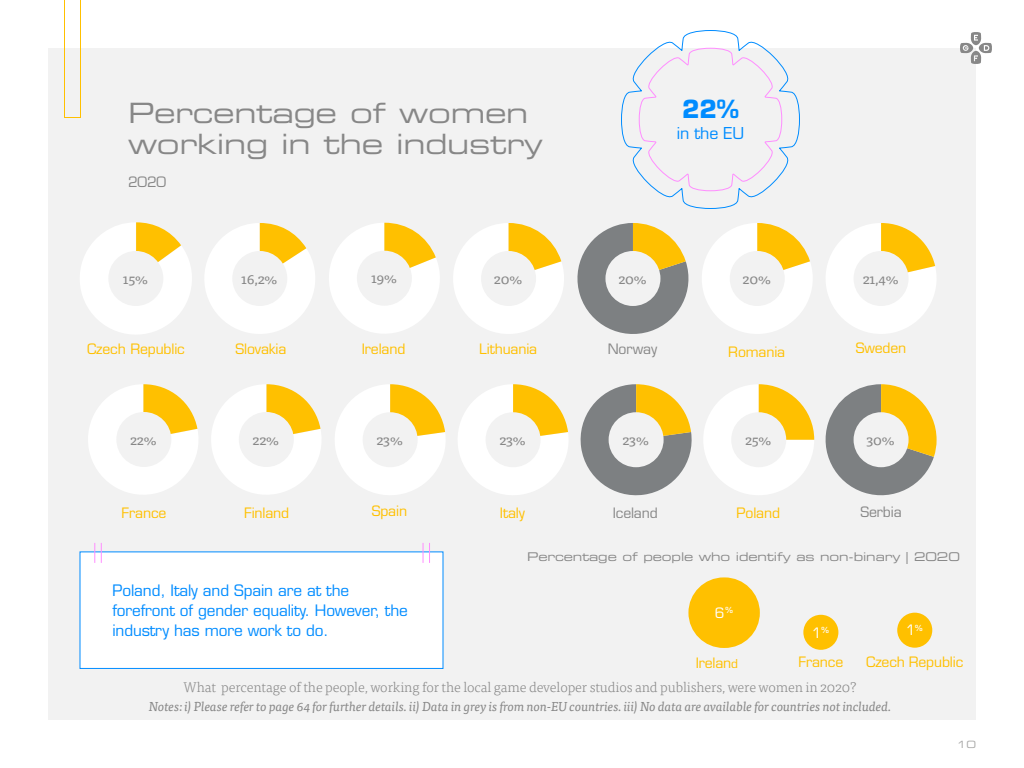
<style>
.page{position:relative;width:1024px;height:768px;background:#fff}
.page>*{position:absolute;margin:0;border:0;box-sizing:border-box;transform-origin:0 0}
.t1{font:28px/31.1px "Eurostile LT Std Ex 2";letter-spacing:-.01em;color:#878787}
.body_groter{font:700 24.4px "Eurostile LT Std";color:#008cff}
.body_groter-2{font:16px "Eurostile LT Std";letter-spacing:-.01em;color:#008cff}
.body_groter-3{font:15.4px/20px "Eurostile LT Std";letter-spacing:-.01em;color:#008cff}
.body_groter-4{font:14px "Eurostile LT Std";letter-spacing:-.01em;color:#ffc000}
.body_groter-5{font:300 14px "Tisa Pro";letter-spacing:-.01em;color:#878787}
.body_groter-6{font:14px "Tisa Pro";letter-spacing:-.01em;color:#878787}
.body_groter-7{font:14px "Eurostile LT Std";letter-spacing:-.01em;color:#878787}
.t2{font:14px "Eurostile LT Std";color:#fff}
.body_groter-8{font:italic 13px "Tisa Pro";letter-spacing:-.01em;color:#878787}
.t3{font:12px "Eurostile LT Std Ex 2";letter-spacing:-.01em;color:#878787}
.t4{font:10px "Eurostile LT Std Ex 2";color:#a8a8a7}
.s1{font-size:12px}
</style>
<div class="page">
<div style="left:48px;top:48px;width:928px;height:672px;background:#f2f2f2"></div>
<svg style="left:64px;top:0;width:17px;height:118px"></svg>
<svg style="left:960px;top:32px;width:32px;height:32px"></svg>
<div style="left:80px;top:552px;width:363px;height:116px;background:#fff"></div>
<div style="left:80px;top:551px;width:364px;height:118px;border:1px solid #008cff"></div>
<svg style="left:80px;top:222px;width:856px;height:112px"></svg>
<div style="left:854px;top:251px;width:55px;height:55px;background:#f2f2f2;border-radius:50%"></div>
<svg style="left:704px;top:384px;width:233px;height:112px"></svg>
<div style="left:854px;top:412px;width:55px;height:55px;background:#f2f2f2;border-radius:50%"></div>
<svg style="left:88px;top:384px;width:604px;height:112px"></svg>
<div style="left:363px;top:412px;width:55px;height:55px;background:#f2f2f2;border-radius:50%"></div>
<svg style="left:621px;top:30px;width:179px;height:179px"></svg>
<svg style="left:94px;top:543px;width:1px;height:20px"></svg>
<svg style="left:101px;top:543px;width:1px;height:20px"></svg>
<svg style="left:423px;top:543px;width:7px;height:20px"></svg>
<div style="left:688px;top:577px;width:72px;height:71px;background:#ffc000;border-radius:35px"></div>
<div style="left:803px;top:615px;width:35px;height:35px;background:#ffc000;border-radius:50%"></div>
<div style="left:897px;top:613px;width:35px;height:35px;background:#ffc000;border-radius:50%"></div>
<h1 class="t1" style="left:128px;top:97px;width:416px">Percentage of women working in the industry</h1>
<h1 class="body_groter-7" style="left:128px;top:174px;width:40px">2020</h1>
<p class="body_groter" style="left:682px;top:94px;width:58px">22%</p>
<p class="body_groter-2" style="left:677px;top:124px;width:69px">in the EU</p>
<p class="body_groter-6" style="left:123px;top:268px;width:27px">15%</p>
<p class="body_groter-6" style="left:241px;top:268px;width:38px">16,2%</p>
<p class="body_groter-6" style="left:371px;top:268px;width:27px">19%</p>
<p class="body_groter-6" style="left:494px;top:268px;width:30px">20%</p>
<p class="body_groter-6" style="left:618px;top:268px;width:30px">20%</p>
<p class="body_groter-6" style="left:743px;top:268px;width:30px">20%</p>
<p class="body_groter-6" style="left:863px;top:268px;width:37px">21,4%</p>
<p class="body_groter-4" style="left:87px;top:341px;width:99px">Czech Republic</p>
<p class="body_groter-4" style="left:236px;top:341px;width:52px">Slovakia</p>
<p class="body_groter-4" style="left:362px;top:341px;width:45px">Ireland</p>
<p class="body_groter-4" style="left:479px;top:341px;width:60px">Lithuania</p>
<p class="body_groter-7" style="left:608px;top:341px;width:51px">Norway</p>
<p class="body_groter-4" style="left:728px;top:343px;width:58px">Romania</p>
<p class="body_groter-4" style="left:856px;top:340px;width:52px">Sweden</p>
<p class="body_groter-6" style="left:130px;top:429px;width:28px">22%</p>
<p class="body_groter-6" style="left:253px;top:429px;width:28px">22%</p>
<p class="body_groter-6" style="left:377px;top:430px;width:28px">23%</p>
<p class="body_groter-6" style="left:499px;top:430px;width:28px">23%</p>
<p class="body_groter-6" style="left:622px;top:430px;width:28px">23%</p>
<p class="body_groter-6" style="left:745px;top:430px;width:28px">25%</p>
<p class="body_groter-6" style="left:866px;top:430px;width:30px">30%</p>
<p class="body_groter-4" style="left:122px;top:504px;width:46px">France</p>
<p class="body_groter-4" style="left:244px;top:504px;width:47px">Finland</p>
<p class="body_groter-4" style="left:372px;top:502px;width:37px">Spain</p>
<p class="body_groter-4" style="left:500px;top:504px;width:26px">Italy</p>
<p class="body_groter-7" style="left:613px;top:504px;width:47px">Iceland</p>
<p class="body_groter-4" style="left:737px;top:504px;width:45px">Poland</p>
<p class="body_groter-7" style="left:860px;top:503px;width:43px">Serbia</p>
<p class="body_groter-3" style="left:112px;top:580px;width:297px">Poland, Italy and Spain are at the forefront of gender equality. However, the industry has more work to do.</p>
<h1 class="t3" style="left:527px;top:548px;width:434px">Percentage of people who identify as non-binary | 2020</h1>
<h1 class="t2" style="left:715px;top:604px;width:20px">6<sup>%</sup></h1>
<p class="body_groter-4" style="left:696px;top:654px;width:44px">Irelan<span class="s1">d</span></p>
<h1 class="t2" style="left:812px;top:624px;width:18px">1<sup>%</sup></h1>
<h1 class="t2" style="left:906px;top:622px;width:18px">1<sup>%</sup></h1>
<p class="body_groter-4" style="left:798px;top:654px;width:46px">France</p>
<p class="body_groter-4" style="left:866px;top:654px;width:99px">Czech Republic</p>
<p class="body_groter-5" style="left:184px;top:677px;width:674px">What percentage of the people, working for the local game developer studios and publishers, were women in 2020?</p>
<p class="body_groter-8" style="left:149px;top:697px;width:744px">Notes: i) Please refer to page 64 for further details. ii) Data in grey is from non-EU countries. iii) No data are available for countries not included.</p>
<p class="t4" style="left:957px;top:737px;width:21px">10</p>
</div>
